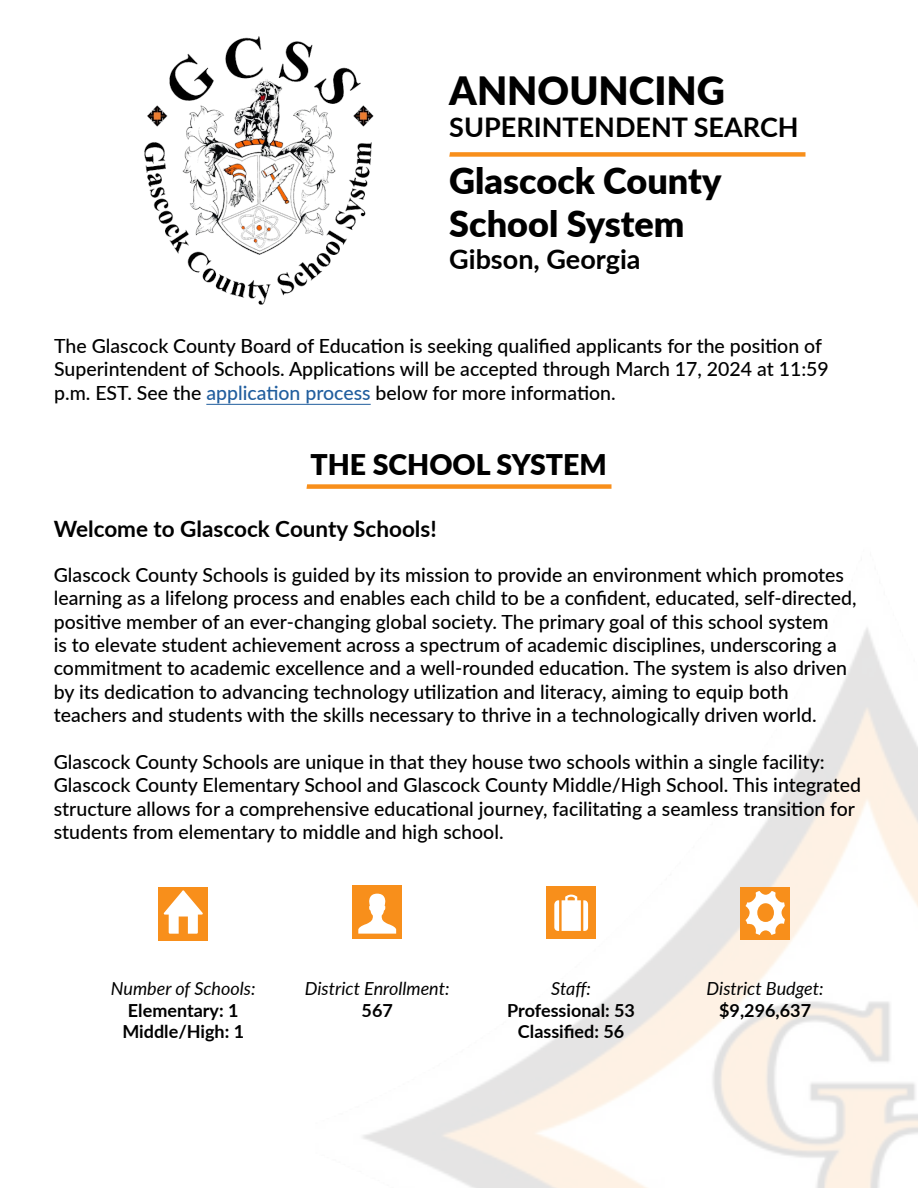
<style>
.page{position:relative;width:918px;height:1188px;background:#fff}
.page>*{position:absolute;margin:0;border:0;box-sizing:border-box;transform-origin:0 0}
.t1{font:900 39px "Lato";color:#000}
.t2{font:900 36px/43.2px "Lato";color:#000}
.t3{font:900 28.5px "Lato";color:#000}
.t4{font:700 27px "Lato";color:#000}
.t5{font:700 22.5px "Lato";color:#000}
.t6{font:500 19.5px/23.4px "Lato";color:#000}
.t7{font:700 18px/21.6px "Lato";color:#000;text-align:center}
.t8{font:italic 18px "Lato";color:#000}
.s1{color:#215e9e}
</style>
<div class="page">
<img style="left:352px;top:628px;width:566px;height:560px">
<hr style="left:206px;top:404px;width:165px;height:1px;background:#215e9e">
<div style="left:352px;top:886px;width:50px;height:53px;background:#f88f1b"></div>
<svg style="left:358px;top:894px;width:38px;height:40px"></svg>
<div style="left:159px;top:887px;width:49px;height:53px;background:#f88f1b"></div>
<svg style="left:163px;top:890px;width:40px;height:44px"></svg>
<div style="left:740px;top:887px;width:50px;height:53px;background:#f88f1b"></div>
<svg style="left:745px;top:891px;width:40px;height:44px"></svg>
<div style="left:546px;top:886px;width:50px;height:53px;background:#f88f1b"></div>
<svg style="left:554px;top:895px;width:34px;height:36px"></svg>
<svg style="left:449px;top:152px;width:356px;height:5px;background:#f89a32"></svg>
<svg style="left:306px;top:484px;width:306px;height:5px;background:#f89a33"></svg>
<img style="left:145px;top:37px;width:229px;height:267px">
<h1 class="t1" style="left:449px;top:61px;width:277px">ANNOUNCING</h1>
<h3 class="t4" style="left:449px;top:108px;width:351px">SUPERINTENDENT SEARCH</h3>
<h2 class="t2" style="left:449px;top:157px;width:274px">Glascock County<br>School System</h2>
<h3 class="t4" style="left:449px;top:240px;width:193px">Gibson, Georgia</h3>
<p class="t6" style="left:54px;top:333px;width:776px">The Glascock County Board of Education is seeking qualified applicants for the position of<br>Superintendent of Schools. Applications will be accepted through March 17, 2024 at 11:59 p.m. EST. See the <span class="s1">application process</span> below for more information.</p>
<h3 class="t3" style="left:310px;top:443px;width:298px">THE SCHOOL SYSTEM</h3>
<p class="t5" style="left:54px;top:512px;width:384px">Welcome to Glascock County Schools!</p>
<p class="t6" style="left:54px;top:562px;width:804px">Glascock County Schools is guided by its mission to provide an environment which promotes learning as a lifelong process and enables each child to be a confident, educated, self-directed, positive member of an ever-changing global society. The primary goal of this school system<br>is to elevate student achievement across a spectrum of academic disciplines, underscoring a commitment to academic excellence and a well-rounded education. The system is also driven by its dedication to advancing technology utilization and literacy, aiming to equip both teachers and students with the skills necessary to thrive in a technologically driven world.</p>
<p class="t6" style="left:54px;top:749px;width:809px">Glascock County Schools are unique in that they house two schools within a single facility:<br>Glascock County Elementary School and Glascock County Middle/High School. This integrated structure allows for a comprehensive educational journey, facilitating a seamless transition for students from elementary to middle and high school.</p>
<p class="t8" style="left:111px;top:976px;width:146px">Number of Schools:</p>
<p class="t7" style="left:122px;top:999px;width:123px">Elementary: 1<br>Middle/High: 1</p>
<p class="t8" style="left:305px;top:976px;width:146px">District Enrollment:</p>
<p class="t7" style="left:362px;top:999px;width:33px">567</p>
<p class="t8" style="left:551px;top:976px;width:41px">Staff:</p>
<p class="t7" style="left:507px;top:999px;width:129px">Professional: 53<br>Classified: 56</p>
<p class="t8" style="left:707px;top:976px;width:118px">District Budget:</p>
<p class="t7" style="left:719px;top:999px;width:93px">$9,296,637</p>
</div>
